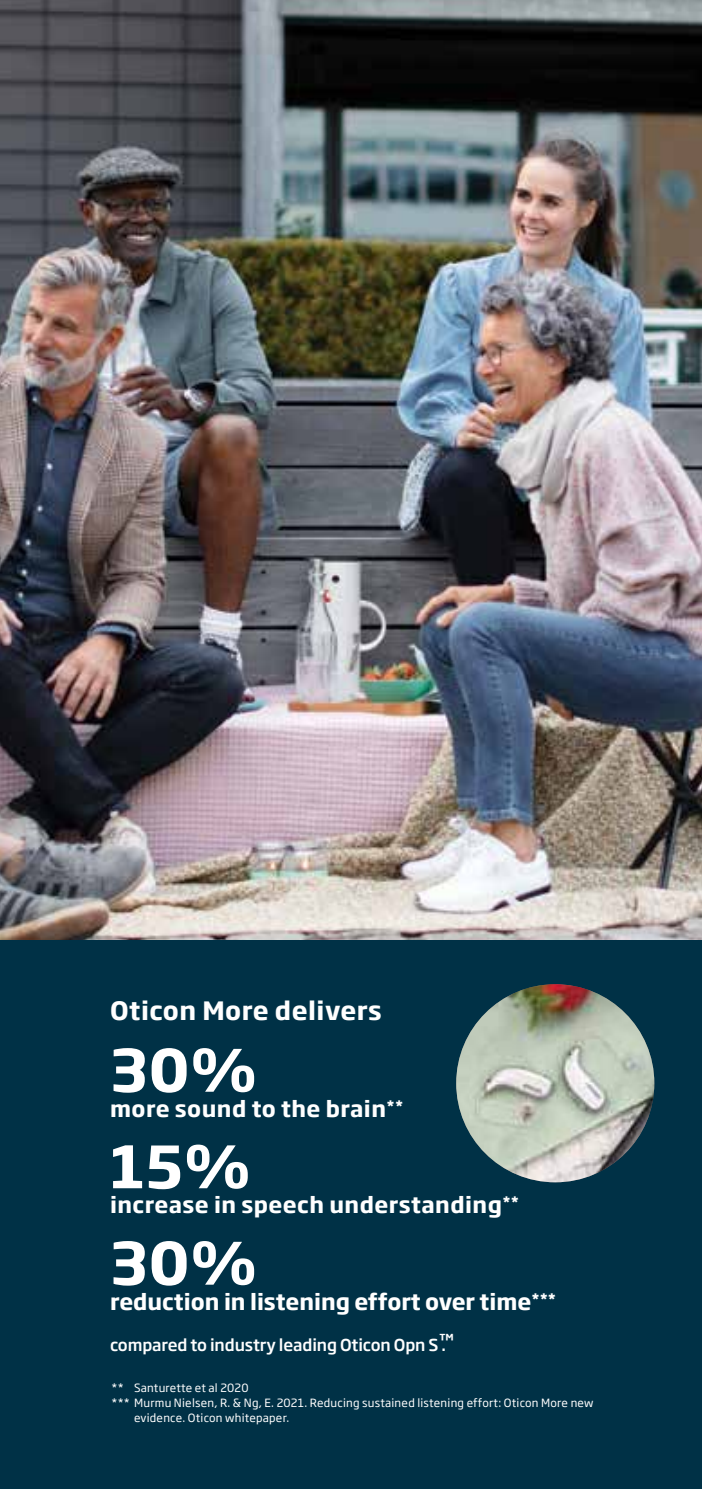
<style>
.page{position:relative;width:702px;height:1489px;background:#fff}
.page>*{position:absolute;margin:0;border:0;box-sizing:border-box;transform-origin:0 0}
.t1{font:700 57.5px "Soho Gothic Pro";color:#fff}
.t2{font:700 25px "Soho Gothic Pro";letter-spacing:.02em;color:#fff}
.t3{font:700 22px "Soho Gothic Pro";letter-spacing:.02em;color:#fff}
.t4{font:700 22px "Soho Gothic Pro";color:#fff}
.t5{font:500 16.25px "Soho Gothic Pro";letter-spacing:-.005em;color:#fff}
.t6{font:11.25px "Soho Gothic Pro";letter-spacing:.02em;color:#fff}
</style>
<div class="page">
<img style="left:0;top:0;width:702px;height:940px">
<div style="left:0;top:940px;width:702px;height:548px;background:#003146"></div>
<img style="left:456px;top:984px;width:198px;height:198px;border-radius:99px">
<h2 class="t2" style="left:110px;top:991px;width:273px">Oticon More delivers</h2>
<h1 class="t1" style="left:110px;top:1024px;width:148px">30%</h1>
<h3 class="t3" style="left:110px;top:1091px;width:294px">more sound to the brain<sup>**</sup></h3>
<h1 class="t1" style="left:110px;top:1121px;width:142px">15%</h1>
<h3 class="t3" style="left:110px;top:1187px;width:410px">increase in speech understanding<sup>**</sup></h3>
<h1 class="t1" style="left:110px;top:1217px;width:148px">30%</h1>
<h3 class="t4" style="left:110px;top:1283px;width:447px">reduction in listening effort over time<sup>***</sup></h3>
<h3 class="t5" style="left:110px;top:1332px;width:345px">compared to industry leading Oticon Opn S .™</h3>
<p class="t6" style="left:111px;top:1378px;width:139px">** Santurette et al 2020</p>
<p class="t6" style="left:111px;top:1393px;width:483px">*** Murmu Nielsen, R. &amp; Ng, E. 2021. Reducing sustained listening effort: Oticon More new</p>
<p class="t6" style="left:134px;top:1408px;width:157px">evidence. Oticon whitepaper.</p>
</div>
